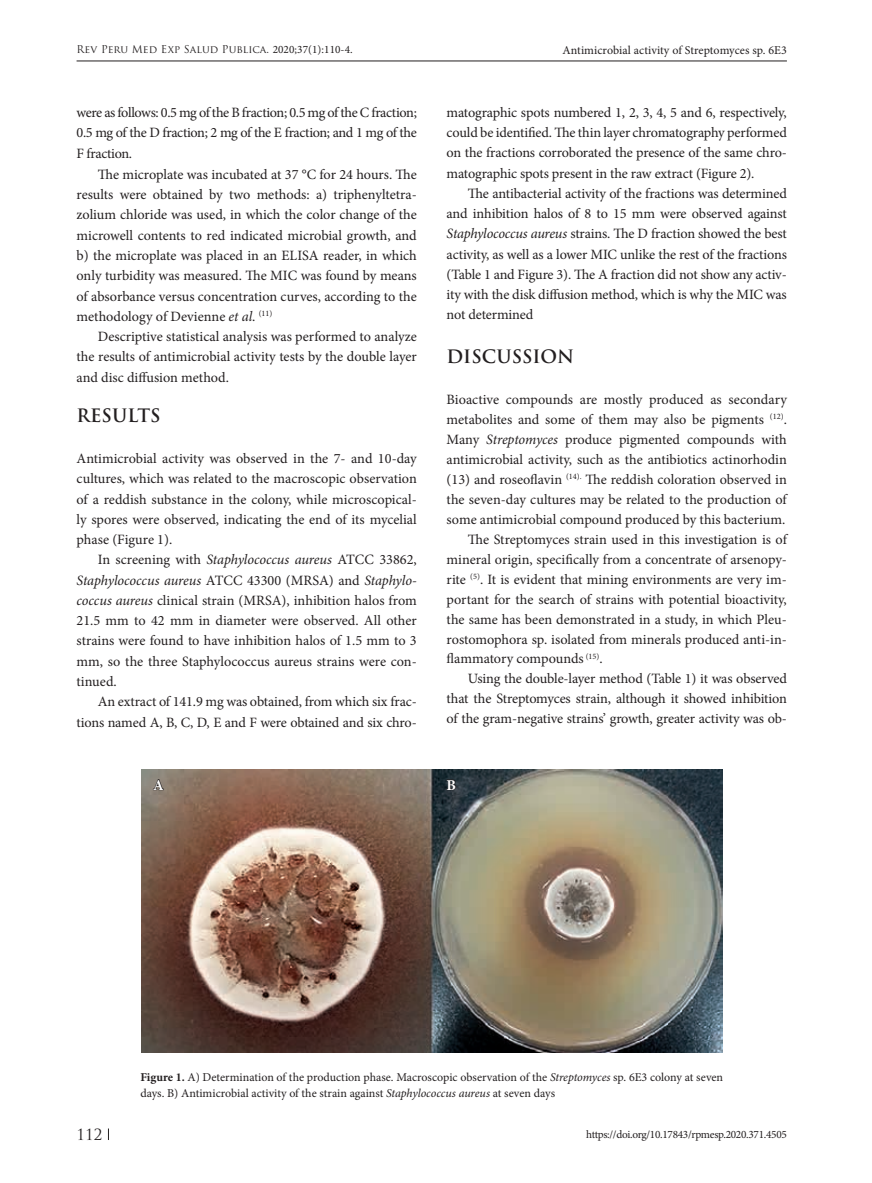
<style>
.page{position:relative;width:872px;height:1183px;background:#fff}
.page>*{position:absolute;margin:0;border:0;box-sizing:border-box;transform-origin:0 0}
.t1{font:700 18px "Trajan Pro";color:#231f20}
.t2{font:15px "Trajan Pro";color:#231f20}
.t3{font:700 15px "Minion Pro";color:#fff}
.t4{font:14.25px/20.2px "Minion Pro";letter-spacing:-.005em;color:#231f20;text-align:justify}
.t5{font:12px/16.5px "Minion Pro";color:#231f20}
.t6{font:11.25px "Minion Pro";letter-spacing:-.025em;color:#231f20}
.t7{font:10.5px "Trajan Pro";letter-spacing:.005em;color:#231f20}
.s1{font-family:"Minion Pro";font-size:11.25px}
.s2{font-style:italic}
.s3{font-weight:700}
</style>
<div class="page">
<hr style="left:77px;top:61px;width:710px;height:1px;background:#231f20">
<img style="left:141px;top:769px;width:581px;height:283px">
<svg style="left:153px;top:777px;width:11px;height:13px"></svg>
<svg style="left:446px;top:778px;width:10px;height:12px"></svg>
<p class="t7" style="left:77px;top:43px;width:278px">Rev Peru Med Exp Salud Publica. <span class="s1">2020;37(1):110-4.</span></p>
<p class="t5" style="left:562px;top:42px;width:226px">Antimicrobial activity of Streptomyces sp. 6E3</p>
<p class="t4" style="left:77px;top:102px;width:342px;line-height:20.7px">were as follows: 0.5 mg of the B fraction; 0.5 mg of the C fraction; 0.5 mg of the D fraction; 2 mg of the E fraction; and 1 mg of the F fraction.</p>
<p class="t4" style="left:77px;top:164px;width:342px;text-indent:21px">The microplate was incubated at 37 °C for 24 hours. The results were obtained by two methods: a) triphenyltetra&shy;zolium chloride was used, in which the color change of the microwell contents to red indicated microbial growth, and b) the microplate was placed in an ELISA reader, in which only turbidity was measured. The MIC was found by means of absorbance versus concentration curves, according to the methodology of Devienne <span class="s2">et al</span>. <sup>(11)</sup></p>
<p class="t4" style="left:77px;top:326px;width:342px;text-indent:21px">Descriptive statistical analysis was performed to analyze the results of antimicrobial activity tests by the double layer and disc diffusion method.</p>
<p class="t1" style="left:77px;top:404px;width:86px">RESULTS</p>
<p class="t4" style="left:77px;top:448px;width:342px">Antimicrobial activity was observed in the 7- and 10-day cultures, which was related to the macroscopic observation of a reddish substance in the colony, while microscopical&shy;ly spores were observed, indicating the end of its mycelial phase (Figure 1).</p>
<p class="t4" style="left:77px;top:549px;width:342px;text-indent:21px">In screening with <span class="s2">Staphylococcus aureus</span> ATCC 33862, <span class="s2">Staphylococcus aureus</span> ATCC 43300 (MRSA) and <span class="s2">Staphylo&shy;coccus aureus</span> clinical strain (MRSA), inhibition halos from 21.5 mm to 42 mm in diameter were observed. All other strains were found to have inhibition halos of 1.5 mm to 3 mm, so the three Staphylococcus aureus strains were con&shy;tinued.</p>
<p class="t4" style="left:77px;top:691px;width:342px;text-align:right">An extract of 141.9 mg was obtained, from which six frac&shy;tions named A, B, C, D, E and F were obtained and six chro-</p>
<p class="t4" style="left:446px;top:102px;width:342px">matographic spots numbered 1, 2, 3, 4, 5 and 6, respectively, could be identified. The thin layer chromatography performed on the fractions corroborated the presence of the same chro&shy;matographic spots present in the raw extract (Figure 2).</p>
<p class="t4" style="left:446px;top:183px;width:342px;text-indent:21px">The antibacterial activity of the fractions was determined and inhibition halos of 8 to 15 mm were observed against <span class="s2">Staphylococcus aureus</span> strains. The D fraction showed the best activity, as well as a lower MIC unlike the rest of the fractions (Table 1 and Figure 3). The A fraction did not show any activ&shy;ity with the disk diffusion method, which is why the MIC was not determined</p>
<p class="t1" style="left:446px;top:345px;width:129px">DISCUSSION</p>
<p class="t4" style="left:446px;top:389px;width:342px">Bioactive compounds are mostly produced as secondary</p>
<p class="t4" style="left:446px;top:409px;width:342px">metabolites and some of them may also be pigments <sup>(12)</sup>.</p>
<p class="t4" style="left:446px;top:429px;width:342px">Many <span class="s2">Streptomyces</span> produce pigmented compounds with</p>
<p class="t4" style="left:446px;top:449px;width:342px">antimicrobial activity, such as the antibiotics actinorhodin</p>
<p class="t4" style="left:446px;top:469px;width:342px">(13) and roseoflavin <sup>(14).</sup> The reddish coloration observed in</p>
<p class="t4" style="left:446px;top:489px;width:342px">the seven-day cultures may be related to the production of</p>
<p class="t4" style="left:446px;top:509px;width:340px">some antimicrobial compound produced by this bacterium.</p>
<p class="t4" style="left:468px;top:529px;width:320px">The Streptomyces strain used in this investigation is of</p>
<p class="t4" style="left:446px;top:549px;width:342px">mineral origin, specifically from a concentrate of arsenopy-</p>
<p class="t4" style="left:446px;top:569px;width:342px">rite <sup>(5)</sup>. It is evident that mining environments are very im-</p>
<p class="t4" style="left:446px;top:589px;width:342px">portant for the search of strains with potential bioactivity,</p>
<p class="t4" style="left:446px;top:608px;width:342px">the same has been demonstrated in a study, in which Pleu-</p>
<p class="t4" style="left:446px;top:628px;width:342px">rostomophora sp. isolated from minerals produced anti-in-</p>
<p class="t4" style="left:446px;top:648px;width:157px">flammatory compounds <sup>(15)</sup>.</p>
<p class="t4" style="left:468px;top:668px;width:320px">Using the double-layer method (Table 1) it was observed</p>
<p class="t4" style="left:446px;top:688px;width:342px">that the Streptomyces strain, although it showed inhibition</p>
<p class="t4" style="left:446px;top:708px;width:342px">of the gram-negative strains’ growth, greater activity was ob-</p>
<p class="t3" style="left:153px;top:774px;width:12px">A</p>
<p class="t3" style="left:446px;top:774px;width:11px">B</p>
<p class="t2" style="left:77px;top:1124px;width:27px">112</p>
<p class="t5" style="left:140px;top:1068px;width:584px"><span class="s3">Figure 1.</span> A) Determination of the production phase. Macroscopic observation of the <span class="s2">Streptomyces</span> sp. 6E3 colony at seven days. B) Antimicrobial activity of the strain against <span class="s2">Staphylococcus aureus</span> at seven days</p>
<p class="t6" style="left:586px;top:1126px;width:202px">https://doi.org/10.17843/rpmesp.2020.371.4505</p>
</div>
